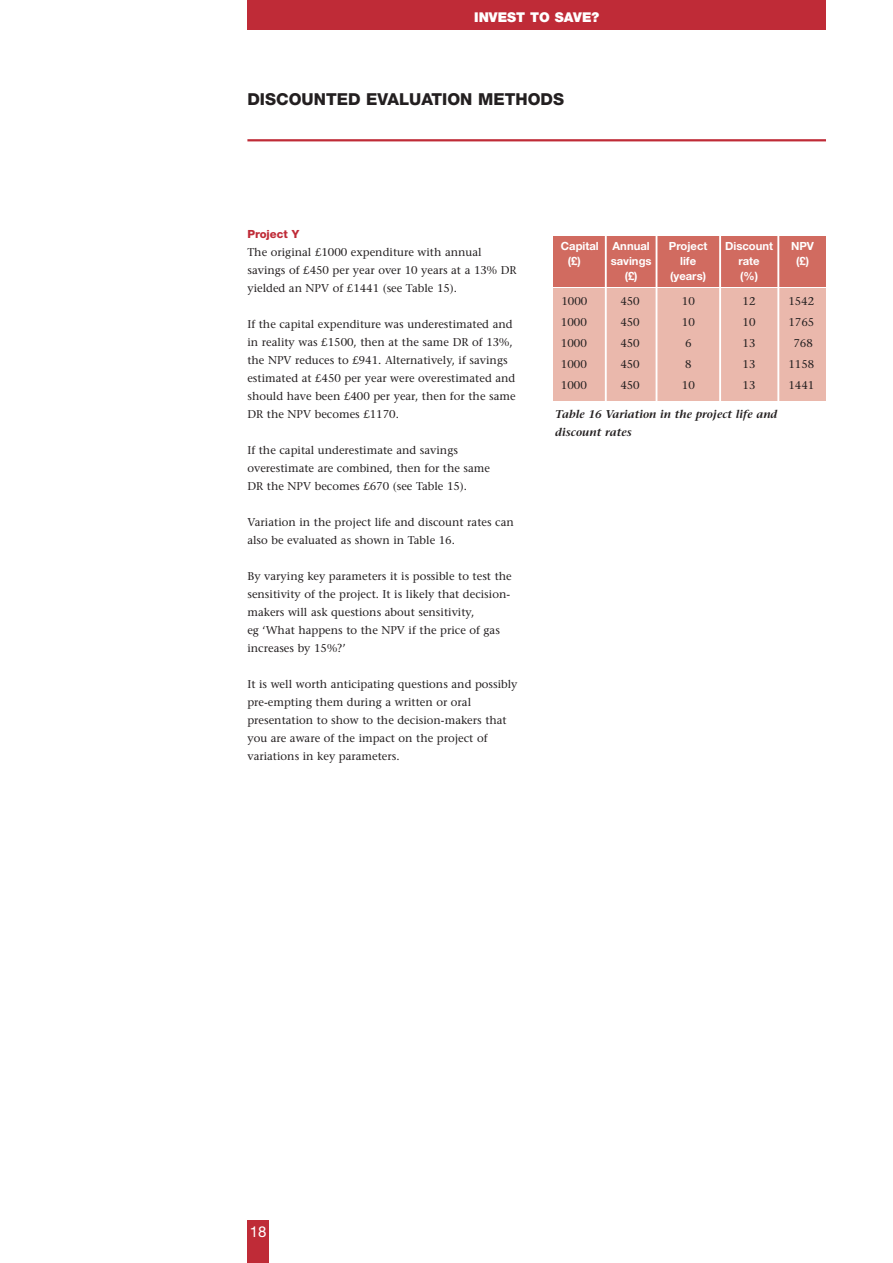
<style>
.page{position:relative;width:893px;height:1263px;background:#fff}
.page>*{position:absolute;margin:0;border:0;box-sizing:border-box;transform-origin:0 0}
.t1{font:800 16.5px "Helvetica Neue";color:#231f20}
.t2{font:15px "Helvetica Neue";color:#fff}
.t3{font:900 13.5px "Helvetica Neue";color:#fff}
.t4{font:11.25px/18px "Stone Serif";color:#231f20}
.t5{font:700 11.25px "Helvetica Neue";color:#fff}
.t6{font:italic 600 11.25px/18px "Stone Serif";color:#231f20}
.t7{font:800 11.25px "Helvetica Neue";color:#bf2b37}
</style>
<div class="page">
<div style="left:247px;top:1220px;width:22px;height:43px;background:#bf2b37"></div>
<div style="left:247px;top:0;width:579px;height:30px;background:#bf2b37"></div>
<hr style="left:247px;top:139px;width:579px;height:2px;background:#bf2b37">
<div style="left:553px;top:237px;width:273px;height:50px;background:#d16b60"></div>
<div style="left:553px;top:289px;width:273px;height:112px;background:#eab8ac"></div>
<hr style="left:605px;top:236px;width:1px;height:165px;background:#fff">
<hr style="left:655px;top:236px;width:2px;height:165px;background:#fff">
<hr style="left:719px;top:236px;width:2px;height:165px;background:#fff">
<hr style="left:777px;top:236px;width:2px;height:165px;background:#fff">
<p class="t3" style="left:474px;top:12px;width:127px">INVEST TO SAVE?</p>
<h1 class="t1" style="left:247px;top:94px;width:318px">DISCOUNTED EVALUATION METHODS</h1>
<p class="t7" style="left:247px;top:230px;width:53px">Project Y</p>
<p class="t4" style="left:247px;top:244px;width:271px">The original £1000 expenditure with annual savings of £450 per year over 10 years at a 13% DR yielded an NPV of £1441 (see Table 15).</p>
<p class="t4" style="left:247px;top:316px;width:270px">If the capital expenditure was underestimated and in reality was £1500, then at the same DR of 13%, the NPV reduces to £941. Alternatively, if savings estimated at £450 per year were overestimated and should have been £400 per year, then for the same DR the NPV becomes £1170.</p>
<p class="t4" style="left:247px;top:442px;width:244px">If the capital underestimate and savings overestimate are combined, then for the same<br>DR the NPV becomes £670 (see Table 15).</p>
<p class="t4" style="left:247px;top:514px;width:268px">Variation in the project life and discount rates can also be evaluated as shown in Table 16.</p>
<p class="t4" style="left:247px;top:568px;width:266px">By varying key parameters it is possible to test the sensitivity of the project. It is likely that decision&shy;makers will ask questions about sensitivity,<br>eg ‘What happens to the NPV if the price of gas increases by 15%?’</p>
<p class="t4" style="left:247px;top:676px;width:271px">It is well worth anticipating questions and possibly pre-empting them during a written or oral presentation to show to the decision-makers that you are aware of the impact on the project of variations in key parameters.</p>
<p class="t5" style="left:561px;top:242px;width:90px">Capital Annual</p>
<p class="t5" style="left:669px;top:242px;width:40px">Project</p>
<p class="t5" style="left:725px;top:242px;width:49px">Discount</p>
<p class="t5" style="left:791px;top:242px;width:24px">NPV</p>
<p class="t5" style="left:568px;top:257px;width:14px">(£)</p>
<p class="t5" style="left:610px;top:257px;width:42px">savings</p>
<p class="t5" style="left:680px;top:257px;width:18px">life</p>
<p class="t5" style="left:738px;top:257px;width:23px">rate</p>
<p class="t5" style="left:796px;top:257px;width:14px">(£)</p>
<p class="t5" style="left:624px;top:272px;width:14px">(£)</p>
<p class="t5" style="left:670px;top:272px;width:37px">(years)</p>
<p class="t5" style="left:740px;top:272px;width:19px">(%)</p>
<p class="t4" style="left:561px;top:293px;width:27px">1000</p>
<p class="t4" style="left:620px;top:293px;width:21px">450</p>
<p class="t4" style="left:682px;top:293px;width:14px">10</p>
<p class="t4" style="left:742px;top:293px;width:14px">12</p>
<p class="t4" style="left:788px;top:293px;width:27px">1542</p>
<p class="t4" style="left:561px;top:314px;width:27px">1000</p>
<p class="t4" style="left:620px;top:314px;width:21px">450</p>
<p class="t4" style="left:682px;top:314px;width:14px">10</p>
<p class="t4" style="left:742px;top:314px;width:14px">10</p>
<p class="t4" style="left:788px;top:314px;width:27px">1765</p>
<p class="t4" style="left:561px;top:335px;width:27px">1000</p>
<p class="t4" style="left:620px;top:335px;width:21px">450</p>
<p class="t4" style="left:685px;top:335px;width:8px">6</p>
<p class="t4" style="left:742px;top:335px;width:14px">13</p>
<p class="t4" style="left:793px;top:335px;width:21px">768</p>
<p class="t4" style="left:561px;top:356px;width:27px">1000</p>
<p class="t4" style="left:620px;top:356px;width:21px">450</p>
<p class="t4" style="left:685px;top:356px;width:8px">8</p>
<p class="t4" style="left:742px;top:356px;width:14px">13</p>
<p class="t4" style="left:788px;top:356px;width:27px">1158</p>
<p class="t4" style="left:561px;top:377px;width:27px">1000</p>
<p class="t4" style="left:620px;top:377px;width:21px">450</p>
<p class="t4" style="left:682px;top:377px;width:14px">10</p>
<p class="t4" style="left:742px;top:377px;width:14px">13</p>
<p class="t4" style="left:788px;top:377px;width:27px">1441</p>
<p class="t6" style="left:555px;top:406px;width:224px">Table 16 Variation in the project life and discount rates</p>
<h2 class="t2" style="left:250px;top:1226px;width:18px">18</h2>
</div>
